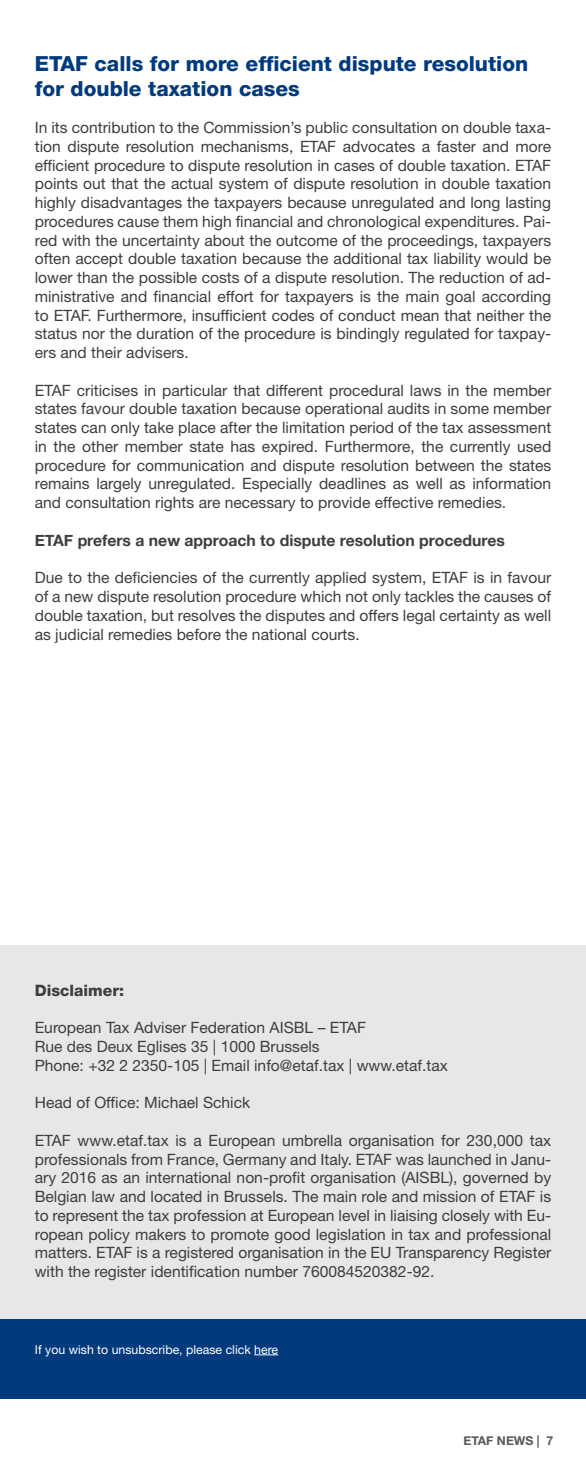
<style>
.page{position:relative;width:586px;height:1474px;background:#fff}
.page>*{position:absolute;margin:0;border:0;box-sizing:border-box;transform-origin:0 0}
.t1{font:800 20.82px/25px "Helvetica Neue";color:#023a7e}
.t2{font:700 15.75px "Helvetica Neue";color:#3e3e3f}
.t3{font:800 15.75px "Helvetica Neue";color:#3e3e3f}
.t4{font:15.58px/18.7px "Helvetica Neue";color:#3e3e3f;text-align:justify}
.t5{font:12.25px "Helvetica Neue";color:#fff}
.t6{font:700 12.25px "Helvetica Neue";color:#57585a}
</style>
<div class="page">
<div style="left:0;top:945px;width:585px;height:374px;background:#e6e7e9"></div>
<div style="left:0;top:1319px;width:585px;height:79px;background:#023a7e"></div>
<svg style="left:254px;top:1354px;width:24px;height:1px"></svg>
<h1 class="t1" style="left:35px;top:51px;width:494px">ETAF calls for more efficient dispute resolution for double taxation cases</h1>
<p class="t4" style="left:35px;top:118px;width:517px">In its contribution to the Commission’s public consultation on double taxa&shy;tion dispute resolution mechanisms, ETAF advocates a faster and more efficient procedure to dispute resolution in cases of double taxation. ETAF points out that the actual system of dispute resolution in double taxation highly disadvantages the taxpayers because unregulated and long lasting procedures cause them high financial and chronological expenditures. Pai&shy;red with the uncertainty about the outcome of the proceedings, taxpayers often accept double taxation because the additional tax liability would be lower than the possible costs of a dispute resolution. The reduction of ad&shy;ministrative and financial effort for taxpayers is the main goal according to ETAF. Furthermore, insufficient codes of conduct mean that neither the status nor the duration of the procedure is bindingly regulated for taxpay&shy;ers and their advisers.</p>
<p class="t4" style="left:35px;top:380px;width:517px">ETAF criticises in particular that different procedural laws in the member states favour double taxation because operational audits in some member states can only take place after the limitation period of the tax assessment in the other member state has expired. Furthermore, the currently used procedure for communication and dispute resolution between the states remains largely unregulated. Especially deadlines as well as information and consultation rights are necessary to provide effective remedies.</p>
<p class="t2" style="left:35px;top:530px;width:471px">ETAF prefers a new approach to dispute resolution procedures</p>
<p class="t4" style="left:35px;top:568px;width:517px">Due to the deficiencies of the currently applied system, ETAF is in favour of a new dispute resolution procedure which not only tackles the causes of double taxation, but resolves the disputes and offers legal certainty as well as judicial remedies before the national courts.</p>
<p class="t3" style="left:35px;top:981px;width:91px">Disclaimer:</p>
<p class="t4" style="left:35px;top:1018px;width:414px;text-align:left">European Tax Adviser Federation AISBL – ETAF<br>Rue des Deux Eglises 35 | 1000 Brussels<br>Phone: +32 2 2350-105 | Email info@etaf.tax | www.etaf.tax</p>
<p class="t4" style="left:35px;top:1093px;width:217px">Head of Office: Michael Schick</p>
<p class="t4" style="left:35px;top:1130px;width:517px">ETAF www.etaf.tax is a European umbrella organisation for 230,000 tax professionals from France, Germany and Italy. ETAF was launched in Janu&shy;ary 2016 as an international non-profit organisation (AISBL), governed by Belgian law and located in Brussels. The main role and mission of ETAF is to represent the tax profession at European level in liaising closely with Eu&shy;ropean policy makers to promote good legislation in tax and professional matters. ETAF is a registered organisation in the EU Transparency Register with the register identification number 760084520382-92.</p>
<p class="t5" style="left:35px;top:1341px;width:245px">If you wish to unsubscribe, please click here</p>
<p class="t6" style="left:463px;top:1432px;width:91px">ETAF NEWS | 7</p>
</div>
